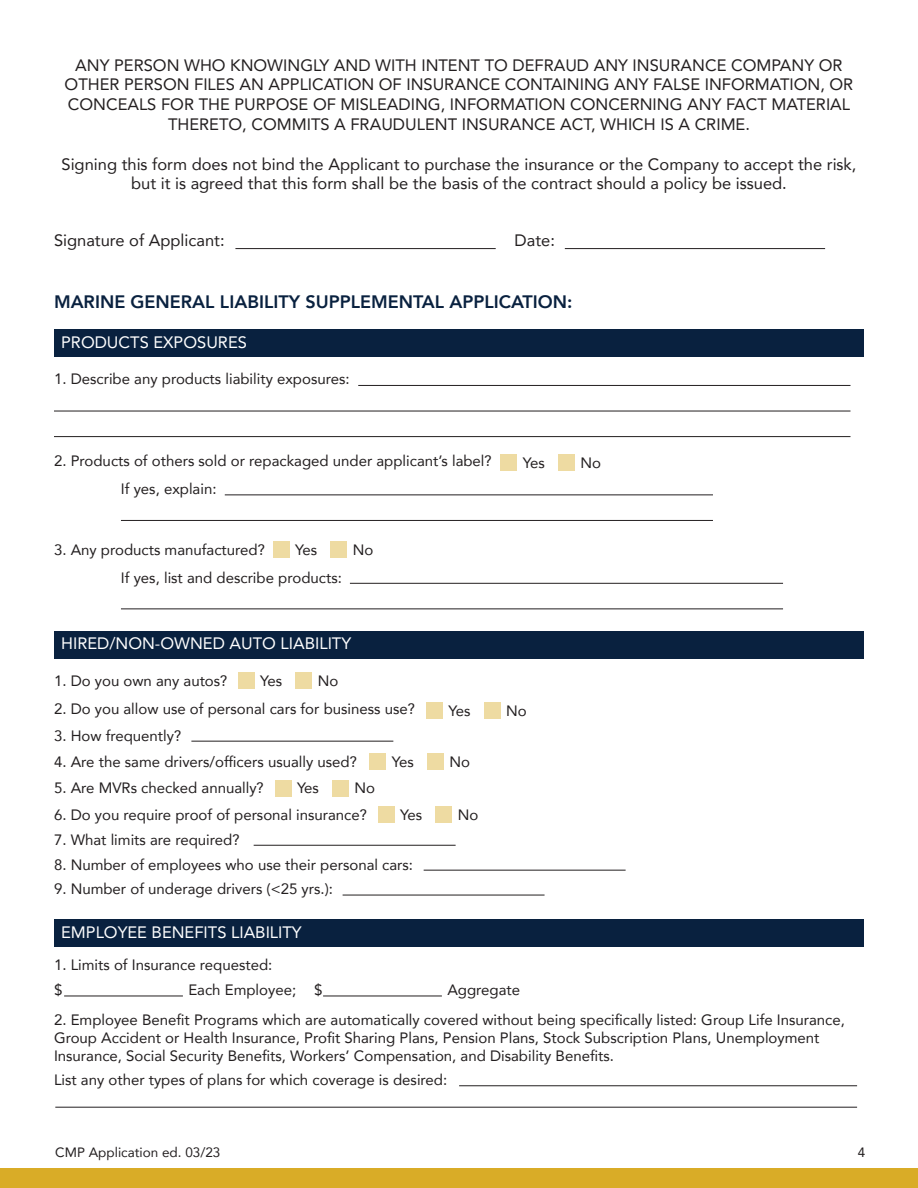
<style>
.page{position:relative;width:918px;height:1188px;background:#fff}
.page>*{position:absolute;margin:0;border:0;box-sizing:border-box;transform-origin:0 0}
.t1{font:800 18px "Avenir";color:#09213f}
.t2{font:16.5px/19.8px "Avenir";color:#231f20;text-align:center}
.t3{font:16.5px "Avenir";color:#fff}
.t4{font:15px/18px "Avenir";color:#231f20}
.t5{font:13.5px "Avenir";color:#231f20}
</style>
<div class="page">
<div style="left:0;top:1169px;width:918px;height:19px;background:#d9ac27"></div>
<hr style="left:235px;top:248px;width:261px;height:1px;background:#231f20">
<hr style="left:565px;top:248px;width:260px;height:1px;background:#231f20">
<div style="left:501px;top:454px;width:16px;height:17px;background:#eedba2"></div>
<div style="left:558px;top:454px;width:17px;height:17px;background:#eedba2"></div>
<hr style="left:358px;top:385px;width:492px;height:1px;background:#231f20">
<hr style="left:54px;top:411px;width:796px;height:1px;background:#231f20">
<hr style="left:54px;top:436px;width:796px;height:1px;background:#231f20">
<hr style="left:225px;top:495px;width:488px;height:1px;background:#231f20">
<hr style="left:121px;top:520px;width:592px;height:1px;background:#231f20">
<div style="left:273px;top:541px;width:17px;height:17px;background:#eedba2"></div>
<div style="left:330px;top:541px;width:17px;height:17px;background:#eedba2"></div>
<hr style="left:350px;top:583px;width:433px;height:1px;background:#231f20">
<hr style="left:121px;top:609px;width:662px;height:1px;background:#231f20">
<div style="left:54px;top:329px;width:810px;height:27px;background:#09213f"></div>
<div style="left:54px;top:631px;width:810px;height:27px;background:#09213f"></div>
<div style="left:426px;top:702px;width:17px;height:17px;background:#eedba2"></div>
<div style="left:484px;top:702px;width:16px;height:17px;background:#eedba2"></div>
<hr style="left:191px;top:741px;width:202px;height:1px;background:#231f20">
<div style="left:370px;top:753px;width:16px;height:17px;background:#eedba2"></div>
<div style="left:427px;top:753px;width:17px;height:17px;background:#eedba2"></div>
<div style="left:238px;top:673px;width:17px;height:16px;background:#eedba2"></div>
<div style="left:295px;top:673px;width:17px;height:16px;background:#eedba2"></div>
<div style="left:275px;top:780px;width:16px;height:16px;background:#eedba2"></div>
<div style="left:332px;top:780px;width:17px;height:16px;background:#eedba2"></div>
<div style="left:378px;top:806px;width:16px;height:17px;background:#eedba2"></div>
<div style="left:435px;top:806px;width:17px;height:17px;background:#eedba2"></div>
<hr style="left:254px;top:845px;width:202px;height:1px;background:#231f20">
<hr style="left:424px;top:870px;width:202px;height:1px;background:#231f20">
<hr style="left:343px;top:895px;width:202px;height:1px;background:#231f20">
<div style="left:54px;top:920px;width:810px;height:27px;background:#09213f"></div>
<hr style="left:64px;top:996px;width:119px;height:1px;background:#231f20">
<hr style="left:323px;top:996px;width:119px;height:1px;background:#231f20">
<hr style="left:459px;top:1086px;width:398px;height:1px;background:#231f20">
<hr style="left:55px;top:1107px;width:802px;height:1px;background:#231f20">
<p class="t2" style="left:65px;top:54px;width:790px">ANY PERSON WHO KNOWINGLY AND WITH INTENT TO DEFRAUD ANY INSURANCE COMPANY OR OTHER PERSON FILES AN APPLICATION OF INSURANCE CONTAINING ANY FALSE INFORMATION, OR CONCEALS FOR THE PURPOSE OF MISLEADING, INFORMATION CONCERNING ANY FACT MATERIAL THERETO, COMMITS A FRAUDULENT INSURANCE ACT, WHICH IS A CRIME.</p>
<p class="t2" style="left:62px;top:153px;width:796px">Signing this form does not bind the Applicant to purchase the insurance or the Company to accept the risk, but it is agreed that this form shall be the basis of the contract should a policy be issued.</p>
<p class="t2" style="left:54px;top:230px;width:172px">Signature of Applicant:</p>
<p class="t2" style="left:515px;top:230px;width:42px">Date:</p>
<p class="t1" style="left:54px;top:288px;width:520px">MARINE GENERAL LIABILITY SUPPLEMENTAL APPLICATION:</p>
<p class="t3" style="left:61px;top:329px;width:187px">PRODUCTS EXPOSURES</p>
<p class="t4" style="left:54px;top:369px;width:297px">1. Describe any products liability exposures:</p>
<p class="t4" style="left:54px;top:452px;width:439px">2. Products of others sold or repackaged under applicant’s label?</p>
<p class="t4" style="left:523px;top:453px;width:23px">Yes</p>
<p class="t4" style="left:580px;top:453px;width:22px">No</p>
<p class="t4" style="left:121px;top:480px;width:97px">If yes, explain:</p>
<p class="t4" style="left:54px;top:540px;width:213px">3. Any products manufactured?</p>
<p class="t4" style="left:295px;top:540px;width:23px">Yes</p>
<p class="t4" style="left:353px;top:540px;width:22px">No</p>
<p class="t4" style="left:121px;top:568px;width:222px">If yes, list and describe products:</p>
<p class="t3" style="left:61px;top:630px;width:292px">HIRED/NON-OWNED AUTO LIABILITY</p>
<p class="t4" style="left:260px;top:671px;width:23px">Yes</p>
<p class="t4" style="left:318px;top:671px;width:22px">No</p>
<p class="t4" style="left:54px;top:671px;width:175px">1. Do you own any autos?</p>
<p class="t4" style="left:54px;top:699px;width:363px">2. Do you allow use of personal cars for business use?</p>
<p class="t4" style="left:449px;top:701px;width:23px">Yes</p>
<p class="t4" style="left:506px;top:701px;width:22px">No</p>
<p class="t4" style="left:54px;top:752px;width:304px">4. Are the same drivers/officers usually used?</p>
<p class="t4" style="left:392px;top:752px;width:23px">Yes</p>
<p class="t4" style="left:450px;top:752px;width:22px">No</p>
<p class="t4" style="left:54px;top:726px;width:129px">3. How frequently?</p>
<p class="t4" style="left:54px;top:779px;width:211px">5. Are MVRs checked annually?</p>
<p class="t4" style="left:297px;top:779px;width:23px">Yes</p>
<p class="t4" style="left:355px;top:779px;width:22px">No</p>
<p class="t4" style="left:54px;top:805px;width:315px">6. Do you require proof of personal insurance?</p>
<p class="t4" style="left:400px;top:805px;width:23px">Yes</p>
<p class="t4" style="left:458px;top:805px;width:22px">No</p>
<p class="t4" style="left:54px;top:830px;width:187px">7. What limits are required?</p>
<p class="t4" style="left:54px;top:855px;width:361px">8. Number of employees who use their personal cars:</p>
<p class="t4" style="left:54px;top:880px;width:281px">9. Number of underage drivers (&lt;25 yrs.):</p>
<p class="t3" style="left:61px;top:919px;width:242px">EMPLOYEE BENEFITS LIABILITY</p>
<p class="t4" style="left:54px;top:956px;width:220px">1. Limits of Insurance requested:</p>
<p class="t4" style="left:54px;top:1010px;width:793px">2. Employee Benefit Programs which are automatically covered without being specifically listed: Group Life Insurance,<br>Group Accident or Health Insurance, Profit Sharing Plans, Pension Plans, Stock Subscription Plans, Unemployment<br>Insurance, Social Security Benefits, Workers’ Compensation, and Disability Benefits.</p>
<p class="t4" style="left:54px;top:1071px;width:395px">List any other types of plans for which coverage is desired:</p>
<p class="t4" style="left:54px;top:981px;width:10px">$</p>
<p class="t4" style="left:188px;top:981px;width:109px">Each Employee;</p>
<p class="t4" style="left:314px;top:981px;width:10px">$</p>
<p class="t4" style="left:447px;top:981px;width:74px">Aggregate</p>
<p class="t5" style="left:55px;top:1141px;width:167px">CMP Application ed. 03/23</p>
<p class="t5" style="left:858px;top:1141px;width:9px">4</p>
</div>
